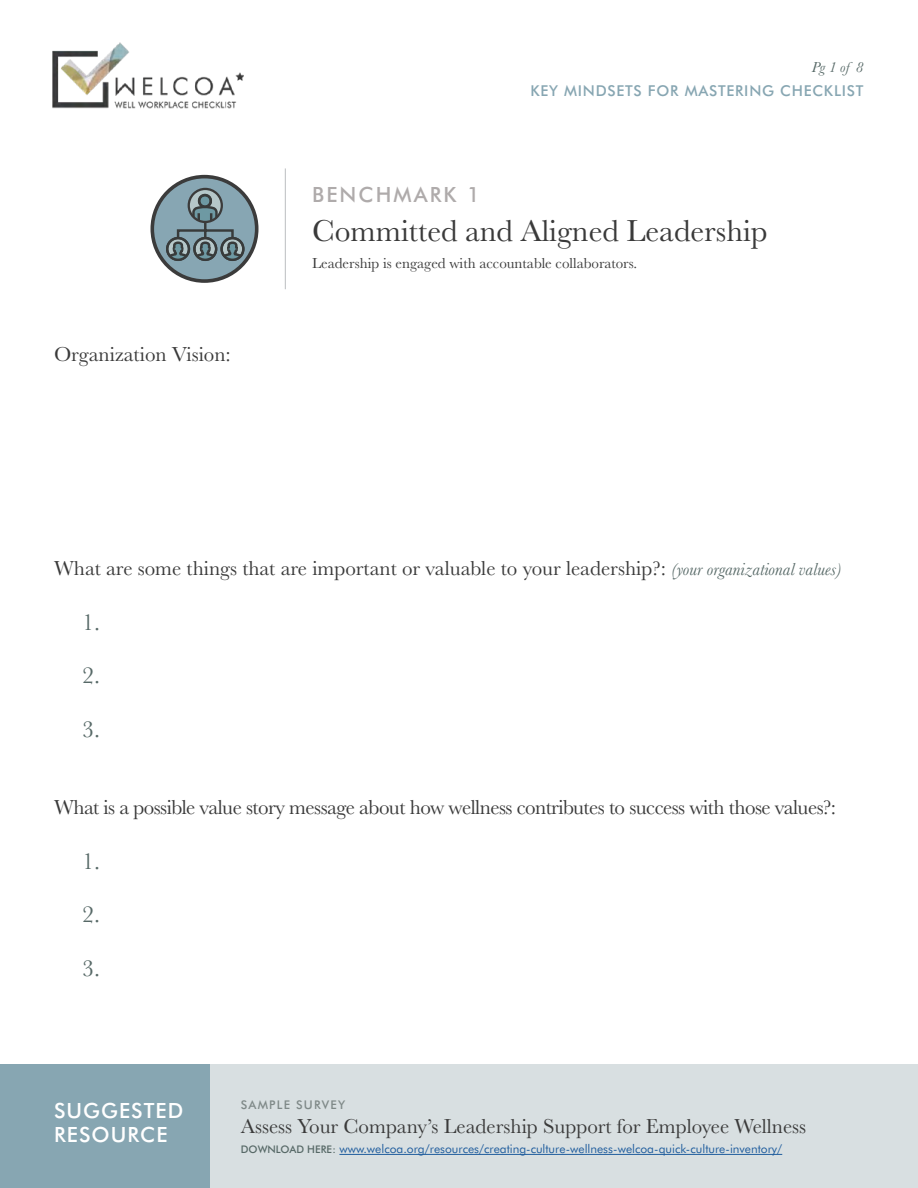
<style>
.page{position:relative;width:918px;height:1188px;background:#fff}
.page>*{position:absolute;margin:0;border:0;box-sizing:border-box;transform-origin:0 0}
.t1{font:31.5px "Baskerville";color:#3a3a3a}
.t2{font:24px "Baskerville";color:#576967}
.t3{font:21px "Baskerville";color:#3a3a3a}
.t4{font:21px "Baskerville";letter-spacing:-.025em;color:#3a3a3a}
.t5{font:500 21px/24px "Futura BT";letter-spacing:.05em;color:#fff}
.t6{font:500 21px "Futura BT";letter-spacing:.1em;color:#afabab}
.t7{font:15px "Baskerville";color:#3a3a3a}
.t8{font:500 15px "Futura BT";letter-spacing:.05em;color:#87a6b2}
.t9{font:italic 15px "Baskerville";color:#576967}
.t10{font:12px "Futura BT";color:#215e9e}
.t11{font:500 12px "Futura BT";letter-spacing:.1em;color:#7f8988}
.s1{font-style:italic;font-size:18px;color:#576967}
.s2{font-weight:500;font-size:10.5px;color:#576967}
</style>
<div class="page">
<img style="left:52px;top:42px;width:192px;height:66px">
<div style="left:210px;top:1065px;width:708px;height:123px;background:#d8dfe1"></div>
<svg style="left:151px;top:175px;width:108px;height:108px"></svg>
<hr style="left:285px;top:168px;width:1px;height:121px;background:#bcbec0">
<div style="left:0;top:1065px;width:210px;height:123px;background:#87a6b2"></div>
<hr style="left:339px;top:1154px;width:443px;height:1px;background:#215e9e">
<p class="t9" style="left:812px;top:58px;width:53px">Pg 1 of 8</p>
<p class="t8" style="left:530px;top:81px;width:334px">KEY MINDSETS FOR MASTERING CHECKLIST</p>
<p class="t3" style="left:54px;top:341px;width:178px">Organization Vision:</p>
<p class="t6" style="left:312px;top:182px;width:169px">BENCHMARK 1</p>
<h1 class="t1" style="left:312px;top:210px;width:457px">Committed and Aligned Leadership</h1>
<p class="t7" style="left:312px;top:254px;width:327px">Leadership is engaged with accountable collaborators.</p>
<p class="t3" style="left:54px;top:555px;width:789px">What are some things that are important or valuable to your leadership?: <span class="s1">(your organizational values)</span></p>
<p class="t2" style="left:82px;top:606px;width:19px">1.</p>
<p class="t2" style="left:82px;top:660px;width:19px">2.</p>
<p class="t2" style="left:82px;top:714px;width:19px">3.</p>
<p class="t4" style="left:54px;top:793px;width:784px">What is a possible value story message about how wellness contributes to success with those values?:</p>
<p class="t2" style="left:82px;top:846px;width:19px">1.</p>
<p class="t2" style="left:82px;top:899px;width:19px">2.</p>
<p class="t2" style="left:82px;top:953px;width:19px">3.</p>
<p class="t5" style="left:54px;top:1098px;width:131px">SUGGESTED<br>RESOURCE</p>
<p class="t11" style="left:241px;top:1097px;width:106px">SAMPLE SURVEY</p>
<p class="t10" style="left:241px;top:1142px;width:543px"><span class="s2">DOWNLOAD HERE:</span> www.welcoa.org/resources/creating-culture-wellness-welcoa-quick-culture-inventory/</p>
<p class="t3" style="left:241px;top:1113px;width:567px">Assess Your Company’s Leadership Support for Employee Wellness</p>
</div>
